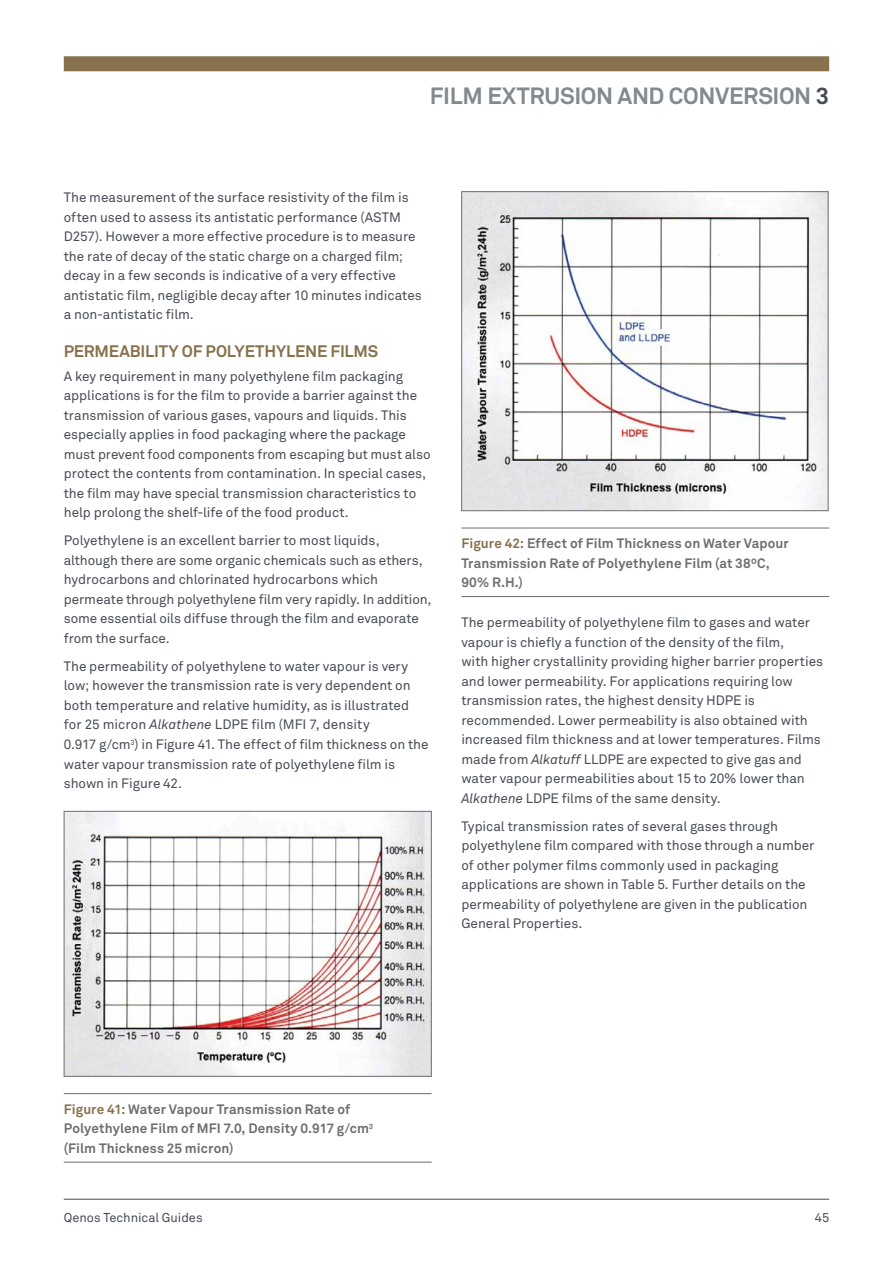
<style>
.page{position:relative;width:893px;height:1263px;background:#fff}
.page>*{position:absolute;margin:0;border:0;box-sizing:border-box;transform-origin:0 0}
.t1{font:700 23.25px "Akkurat";letter-spacing:-.015em;color:#82898f}
.t2{font:700 16.5px "Akkurat";letter-spacing:-.01em;color:#88714d}
.t3{font:13.5px/19.5px "Akkurat";letter-spacing:-.005em;color:#474c55}
.t4{font:700 13.5px/19.5px "Akkurat";letter-spacing:.01em;color:#6d6e71}
.t5{font:12.75px "Akkurat";color:#474c55}
.s1{color:#474c55}
.s2{font-style:italic}
.s3{color:#88714d}
</style>
<div class="page">
<hr style="left:64px;top:1199px;width:765px;height:1px;background:#474c55">
<div style="left:64px;top:56px;width:765px;height:15px;background:#88714d"></div>
<hr style="left:64px;top:1093px;width:368px;height:1px;background:#6d6e71">
<hr style="left:64px;top:1162px;width:368px;height:1px;background:#6d6e71">
<img style="left:66px;top:813px;width:364px;height:261px">
<div style="left:64px;top:811px;width:368px;height:265px;border:1px solid #6d6e71"></div>
<hr style="left:461px;top:528px;width:368px;height:1px;background:#6d6e71">
<hr style="left:461px;top:596px;width:368px;height:1px;background:#6d6e71">
<img style="left:463px;top:193px;width:363px;height:316px">
<div style="left:461px;top:191px;width:367px;height:320px;border:1px solid #6d6e71"></div>
<h1 class="t1" style="left:430px;top:81px;width:401px">FILM EXTRUSION AND CONVERSION <span class="s1">3</span></h1>
<p class="t3" style="left:64px;top:187px;width:360px">The measurement of the surface resistivity of the film is often used to assess its antistatic performance (ASTM D257). However a more effective procedure is to measure the rate of decay of the static charge on a charged film; decay in a few seconds is indicative of a very effective antistatic film, negligible decay after 10 minutes indicates a non-antistatic film.</p>
<p class="t2" style="left:64px;top:341px;width:316px">PERMEABILITY OF POLYETHYLENE FILMS</p>
<p class="t3" style="left:64px;top:366px;width:368px">A key requirement in many polyethylene film packaging applications is for the film to provide a barrier against the transmission of various gases, vapours and liquids. This especially applies in food packaging where the package must prevent food components from escaping but must also protect the contents from contamination. In special cases, the film may have special transmission characteristics to help prolong the shelf-life of the food product.</p>
<p class="t3" style="left:64px;top:531px;width:369px">Polyethylene is an excellent barrier to most liquids, although there are some organic chemicals such as ethers, hydrocarbons and chlorinated hydrocarbons which permeate through polyethylene film very rapidly. In addition, some essential oils diffuse through the film and evaporate from the surface.</p>
<p class="t3" style="left:64px;top:656px;width:366px">The permeability of polyethylene to water vapour is very low; however the transmission rate is very dependent on both temperature and relative humidity, as is illustrated for 25 micron <span class="s2">Alkathene</span> LDPE film (MFI 7, density<br>0.917 g/cm<sup>3</sup>) in Figure 41. The effect of film thickness on the water vapour transmission rate of polyethylene film is shown in Figure 42.</p>
<p class="t4" style="left:461px;top:533px;width:329px"><span class="s3">Figure 42:</span> Effect of Film Thickness on Water Vapour<br>Transmission Rate of Polyethylene Film (at 38ºC,<br>90% R.H.)</p>
<p class="t3" style="left:461px;top:613px;width:363px">The permeability of polyethylene film to gases and water vapour is chiefly a function of the density of the film,<br>with higher crystallinity providing higher barrier properties and lower permeability. For applications requiring low transmission rates, the highest density HDPE is recommended. Lower permeability is also obtained with increased film thickness and at lower temperatures. Films made from <span class="s2">Alkatuff</span> LLDPE are expected to give gas and water vapour permeabilities about 15 to 20% lower than <span class="s2">Alkathene</span> LDPE films of the same density.</p>
<p class="t3" style="left:461px;top:816px;width:355px">Typical transmission rates of several gases through polyethylene film compared with those through a number of other polymer films commonly used in packaging applications are shown in Table 5. Further details on the permeability of polyethylene are given in the publication General Properties.</p>
<p class="t4" style="left:64px;top:1099px;width:311px"><span class="s3">Figure 41:</span> Water Vapour Transmission Rate of<br>Polyethylene Film of MFI 7.0, Density 0.917 g/cm<sup>3 </sup>(Film Thickness 25 micron)</p>
<p class="t5" style="left:64px;top:1209px;width:140px">Qenos Technical Guides</p>
<p class="t5" style="left:815px;top:1209px;width:16px">45</p>
</div>
